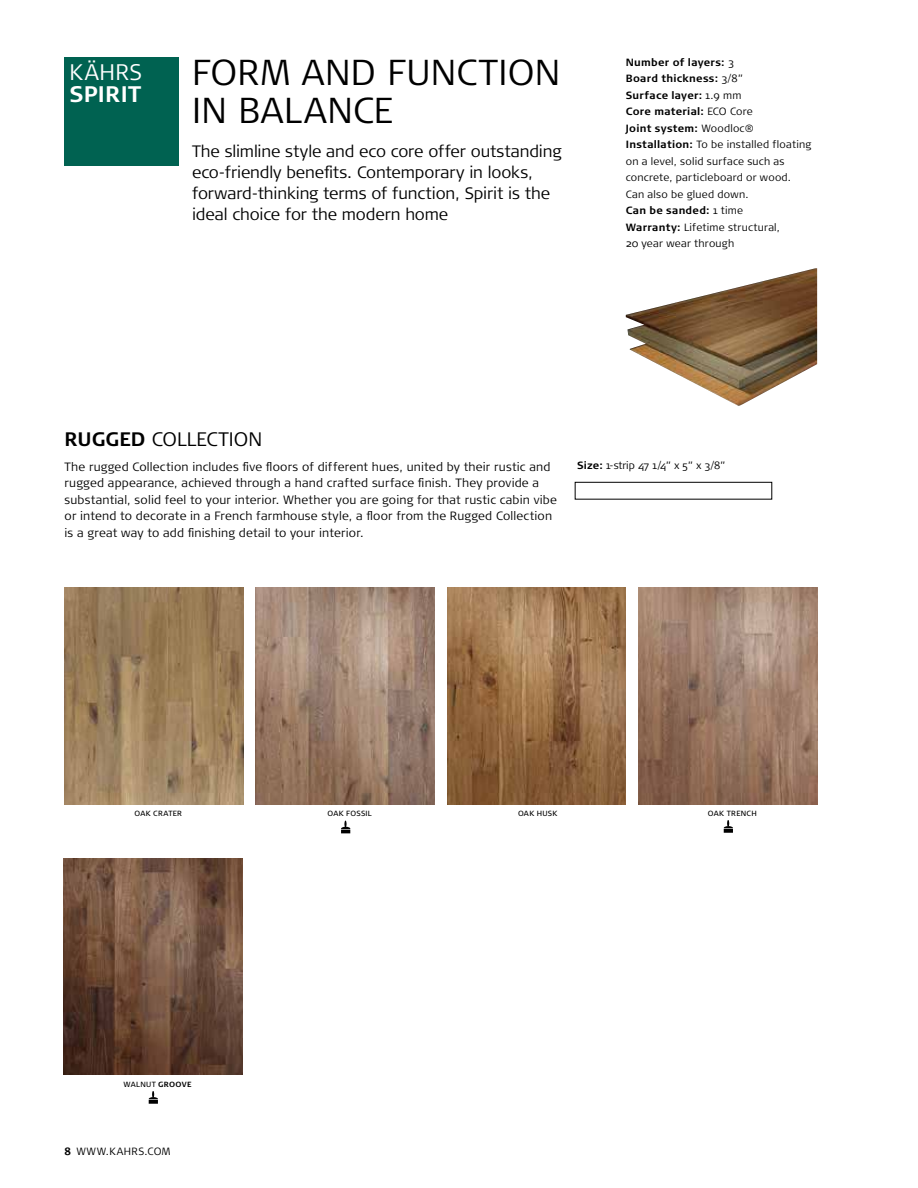
<style>
.page{position:relative;width:918px;height:1188px;background:#fff}
.page>*{position:absolute;margin:0;border:0;box-sizing:border-box;transform-origin:0 0}
.t1{font:300 36px/37.5px "Signa Pro";letter-spacing:.01em;color:#000}
.t2{font:700 22.5px "Signa Pro";letter-spacing:.01em;color:#fff}
.t3{font:300 22.5px "Signa Pro";letter-spacing:.02em;color:#fff}
.t4{font:300 19.5px "Signa Pro";color:#000}
.t5{font:300 16.5px/21px "Signa Pro";letter-spacing:-.01em;color:#000}
.t6{font:300 12px/16.5px "Signa Pro";letter-spacing:.015em;color:#000}
.t7{font:300 10.5px/16.5px "Signa Pro";letter-spacing:.02em;color:#000}
.t8{font:300 10.5px "Signa Pro";letter-spacing:.045em;color:#000}
.t9{font:7.5px "Signa Pro";letter-spacing:.035em;color:#000}
.s1{font-weight:700}
</style>
<div class="page">
<img style="left:65px;top:587px;width:178px;height:218px">
<img style="left:447px;top:587px;width:179px;height:218px">
<img style="left:639px;top:587px;width:178px;height:218px">
<img style="left:256px;top:587px;width:178px;height:218px">
<svg style="left:341px;top:821px;width:9px;height:12px"></svg>
<div style="left:575px;top:482px;width:197px;height:18px;border:1px solid #000"></div>
<img style="left:64px;top:858px;width:178px;height:217px">
<svg style="left:149px;top:1091px;width:9px;height:13px"></svg>
<div style="left:65px;top:58px;width:114px;height:108px;background:#006251"></div>
<img style="left:626px;top:268px;width:191px;height:138px">
<svg style="left:724px;top:820px;width:9px;height:13px"></svg>
<h2 class="t3" style="left:70px;top:59px;width:74px">KÄHRS</h2>
<h2 class="t2" style="left:70px;top:81px;width:73px">SPIRIT</h2>
<h1 class="t1" style="left:192px;top:54px;width:370px">FORM AND FUNCTION<br>IN BALANCE</h1>
<h3 class="t5" style="left:192px;top:140px;width:371px">The slimline style and eco core offer outstanding eco-friendly benefits. Contemporary in looks, forward-thinking terms of function, Spirit is the ideal choice for the modern home</h3>
<p class="t7" style="left:626px;top:54px;width:187px"><span class="s1">Number of layers:</span> 3<br><span class="s1">Board thickness:</span> 3/8”<br><span class="s1">Surface layer:</span> 1.9 mm<br><span class="s1">Core material:</span> ECO Core<br><span class="s1">Joint system:</span> Woodloc®<br><span class="s1">Installation:</span> To be installed floating on a level, solid surface such as concrete, particleboard or wood.<br>Can also be glued down.<br><span class="s1">Can be sanded:</span> 1 time<br><span class="s1">Warranty:</span> Lifetime structural,<br>20 year wear through</p>
<h3 class="t4" style="left:65px;top:427px;width:199px"><span class="s1">RUGGED</span> COLLECTION</h3>
<p class="t6" style="left:65px;top:458px;width:494px">The rugged Collection includes five floors of different hues, united by their rustic and rugged appearance, achieved through a hand crafted surface finish. They provide a substantial, solid feel to your interior. Whether you are going for that rustic cabin vibe or intend to decorate in a French farmhouse style, a floor from the Rugged Collection is a great way to add finishing detail to your interior.</p>
<p class="t7" style="left:577px;top:457px;width:150px"><span class="s1">Size:</span> 1-strip 47 1/4” x 5” x 3/8”</p>
<p class="t9" style="left:135px;top:809px;width:49px">OAK CRATER</p>
<p class="t9" style="left:518px;top:809px;width:41px">OAK HUSK</p>
<p class="t9" style="left:708px;top:809px;width:50px">OAK TRENCH</p>
<p class="t9" style="left:327px;top:809px;width:46px">OAK FOSSIL</p>
<p class="t9" style="left:124px;top:1080px;width:69px">WALNUT <span class="s1">GROOVE</span></p>
<p class="t8" style="left:65px;top:1145px;width:107px"><span class="s1">8</span> WWW.KAHRS.COM</p>
</div>
